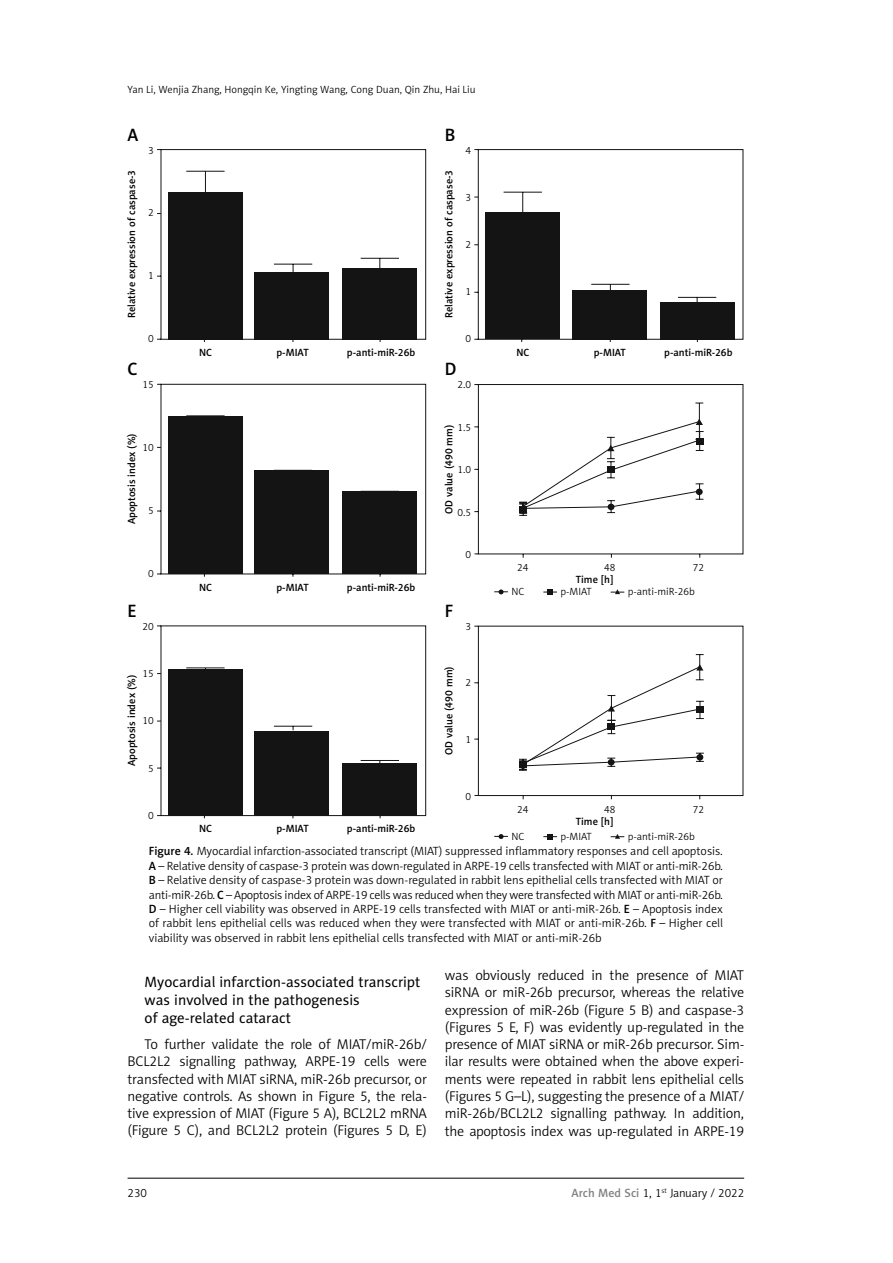
<style>
.page{position:relative;width:893px;height:1263px;background:#fff}
.page>*{position:absolute;margin:0;border:0;box-sizing:border-box;transform-origin:0 0}
.t1{font:18px "Naomi Sans EFN Medium";color:#000}
.t2{font:15px/18px "Naomi Sans EFN";color:#000}
.t3{font:14.25px/17.2px "Naomi Sans EFN Light";letter-spacing:-.01em;color:#000;text-align:justify}
.t4{font:12px/14.4px "Naomi Sans EFN Light";color:#000;text-align:justify}
.t5{font:10.5px "Naomi Sans EFN Medium";color:#000}
.t6{font:10.5px "Naomi Sans EFN Light";color:#000}
.s1{font-family:"Naomi Sans EFN Medium"}
.s2{font-family:"Naomi Sans EFN Medium";color:#808285}
</style>
<div class="page">
<hr style="left:128px;top:1178px;width:616px;height:1px;background:#000">
<svg style="left:157px;top:149px;width:269px;height:193px"></svg>
<div style="left:168px;top:192px;width:75px;height:147px;background:#141414"></div>
<div style="left:255px;top:272px;width:74px;height:67px;background:#141414"></div>
<div style="left:343px;top:268px;width:74px;height:71px;background:#141414"></div>
<hr style="left:186px;top:171px;width:39px;height:1px;background:#141414">
<svg style="left:205px;top:172px;width:1px;height:20px"></svg>
<hr style="left:274px;top:264px;width:38px;height:1px;background:#141414">
<hr style="left:361px;top:258px;width:38px;height:1px;background:#141414">
<svg style="left:157px;top:384px;width:269px;height:193px"></svg>
<div style="left:168px;top:416px;width:75px;height:158px;background:#141414"></div>
<div style="left:255px;top:471px;width:74px;height:103px;background:#141414"></div>
<div style="left:343px;top:492px;width:74px;height:82px;background:#141414"></div>
<hr style="left:186px;top:415px;width:39px;height:1px;background:#141414">
<hr style="left:274px;top:470px;width:38px;height:1px;background:#141414">
<hr style="left:361px;top:491px;width:38px;height:1px;background:#141414">
<svg style="left:157px;top:625px;width:269px;height:194px"></svg>
<div style="left:168px;top:669px;width:75px;height:146px;background:#141414"></div>
<div style="left:255px;top:731px;width:74px;height:84px;background:#141414"></div>
<div style="left:343px;top:763px;width:74px;height:52px;background:#141414"></div>
<hr style="left:186px;top:667px;width:39px;height:1px;background:#141414">
<hr style="left:205px;top:668px;width:1px;height:35px;background:#141414">
<hr style="left:274px;top:726px;width:38px;height:1px;background:#141414">
<hr style="left:361px;top:760px;width:38px;height:1px;background:#141414">
<svg style="left:474px;top:149px;width:270px;height:193px"></svg>
<div style="left:486px;top:213px;width:74px;height:126px;background:#141414"></div>
<div style="left:572px;top:290px;width:74px;height:49px;background:#141414"></div>
<div style="left:660px;top:302px;width:74px;height:37px;background:#141414"></div>
<hr style="left:504px;top:192px;width:38px;height:1px;background:#141414">
<svg style="left:522px;top:193px;width:1px;height:20px"></svg>
<hr style="left:591px;top:284px;width:38px;height:1px;background:#141414">
<hr style="left:678px;top:297px;width:38px;height:1px;background:#141414">
<svg style="left:474px;top:384px;width:270px;height:174px"></svg>
<hr style="left:699px;top:403px;width:1px;height:36px;background:#141414">
<svg style="left:519px;top:418px;width:185px;height:98px"></svg>
<svg style="left:474px;top:625px;width:270px;height:175px"></svg>
<svg style="left:519px;top:654px;width:185px;height:117px"></svg>
<svg style="left:494px;top:589px;width:14px;height:5px"></svg>
<svg style="left:543px;top:589px;width:14px;height:6px"></svg>
<svg style="left:611px;top:589px;width:13px;height:5px"></svg>
<svg style="left:494px;top:834px;width:14px;height:5px"></svg>
<svg style="left:543px;top:834px;width:14px;height:5px"></svg>
<svg style="left:611px;top:834px;width:13px;height:5px"></svg>
<p class="t6" style="left:128px;top:83px;width:350px">Yan Li, Wenjia Zhang, Hongqin Ke, Yingting Wang, Cong Duan, Qin Zhu, Hai Liu</p>
<h1 class="t1" style="left:128px;top:124px;width:12px">A</h1>
<p class="t5" style="left:125px;top:318px;width:150px;rotate:-90deg">Relative expression of caspase-3</p>
<p class="t6" style="left:148px;top:144px;width:7px">3</p>
<p class="t6" style="left:148px;top:207px;width:7px">2</p>
<p class="t6" style="left:148px;top:270px;width:7px">1</p>
<p class="t6" style="left:148px;top:333px;width:7px">0</p>
<p class="t6" style="left:143px;top:379px;width:13px">15</p>
<h1 class="t1" style="left:128px;top:359px;width:12px">C</h1>
<p class="t5" style="left:125px;top:524px;width:93px;rotate:-90deg">Apoptosis index (%)</p>
<p class="t6" style="left:143px;top:442px;width:13px">10</p>
<p class="t6" style="left:148px;top:505px;width:7px">5</p>
<h1 class="t1" style="left:128px;top:600px;width:11px">E</h1>
<p class="t6" style="left:148px;top:567px;width:7px">0</p>
<p class="t6" style="left:143px;top:620px;width:13px">20</p>
<p class="t6" style="left:143px;top:667px;width:13px">15</p>
<p class="t5" style="left:125px;top:766px;width:93px;rotate:-90deg">Apoptosis index (%)</p>
<p class="t6" style="left:143px;top:715px;width:13px">10</p>
<p class="t6" style="left:148px;top:762px;width:7px">5</p>
<p class="t5" style="left:199px;top:346px;width:14px">NC</p>
<p class="t5" style="left:276px;top:346px;width:34px">p-MIAT</p>
<p class="t5" style="left:347px;top:346px;width:70px">p-anti-miR-26b</p>
<p class="t5" style="left:199px;top:581px;width:14px">NC</p>
<p class="t5" style="left:276px;top:581px;width:34px">p-MIAT</p>
<p class="t5" style="left:347px;top:581px;width:70px">p-anti-miR-26b</p>
<h1 class="t1" style="left:445px;top:124px;width:12px">B</h1>
<p class="t5" style="left:443px;top:318px;width:150px;rotate:-90deg">Relative expression of caspase-3</p>
<p class="t6" style="left:465px;top:144px;width:7px">4</p>
<p class="t6" style="left:465px;top:191px;width:7px">3</p>
<p class="t6" style="left:465px;top:238px;width:7px">2</p>
<p class="t6" style="left:465px;top:286px;width:7px">1</p>
<p class="t6" style="left:465px;top:333px;width:7px">0</p>
<p class="t6" style="left:457px;top:379px;width:15px">2.0</p>
<p class="t6" style="left:457px;top:421px;width:15px">1.5</p>
<p class="t6" style="left:457px;top:464px;width:15px">1.0</p>
<p class="t6" style="left:457px;top:506px;width:15px">0.5</p>
<p class="t6" style="left:465px;top:548px;width:7px">0</p>
<h1 class="t1" style="left:445px;top:359px;width:13px">D</h1>
<p class="t5" style="left:443px;top:514px;width:91px;rotate:-90deg">OD value (490 mm)</p>
<h1 class="t1" style="left:445px;top:600px;width:10px">F</h1>
<p class="t6" style="left:465px;top:620px;width:7px">3</p>
<p class="t5" style="left:443px;top:755px;width:91px;rotate:-90deg">OD value (490 mm)</p>
<p class="t6" style="left:465px;top:677px;width:7px">2</p>
<p class="t6" style="left:465px;top:733px;width:7px">1</p>
<p class="t6" style="left:465px;top:790px;width:7px">0</p>
<p class="t5" style="left:516px;top:346px;width:14px">NC</p>
<p class="t5" style="left:594px;top:346px;width:34px">p-MIAT</p>
<p class="t5" style="left:664px;top:346px;width:70px">p-anti-miR-26b</p>
<p class="t6" style="left:517px;top:562px;width:13px">24</p>
<p class="t6" style="left:604px;top:562px;width:13px">48</p>
<p class="t6" style="left:693px;top:562px;width:13px">72</p>
<p class="t5" style="left:576px;top:573px;width:39px">Time [h]</p>
<p class="t6" style="left:511px;top:586px;width:14px">NC</p>
<p class="t6" style="left:560px;top:586px;width:33px">p-MIAT</p>
<p class="t6" style="left:628px;top:586px;width:69px">p-anti-miR-26b</p>
<p class="t6" style="left:517px;top:803px;width:13px">24</p>
<p class="t6" style="left:604px;top:803px;width:13px">48</p>
<p class="t6" style="left:693px;top:803px;width:13px">72</p>
<p class="t5" style="left:576px;top:815px;width:39px">Time [h]</p>
<p class="t6" style="left:511px;top:830px;width:14px">NC</p>
<p class="t6" style="left:560px;top:830px;width:33px">p-MIAT</p>
<p class="t6" style="left:628px;top:830px;width:69px">p-anti-miR-26b</p>
<p class="t4" style="left:149px;top:844px;width:576px"><span class="s1">Figure 4.</span> Myocardial infarction-associated transcript (MIAT) suppressed inflammatory responses and cell apoptosis.<br><span class="s1">A</span> – Relative density of caspase-3 protein was down-regulated in ARPE-19 cells transfected with MIAT or anti-miR-26b.<br><span class="s1">B</span> – Relative density of caspase-3 protein was down-regulated in rabbit lens epithelial cells transfected with MIAT or anti-miR-26b. <span class="s1">C</span> – Apoptosis index of ARPE-19 cells was reduced when they were transfected with MIAT or anti-miR-26b.<br><span class="s1">D</span> – Higher cell viability was observed in ARPE-19 cells transfected with MIAT or anti-miR-26b. <span class="s1">E</span> – Apoptosis index of rabbit lens epithelial cells was reduced when they were transfected with MIAT or anti-miR-26b. <span class="s1">F</span> – Higher cell viability was observed in rabbit lens epithelial cells transfected with MIAT or anti-miR-26b</p>
<p class="t2" style="left:145px;top:973px;width:277px">Myocardial infarction-associated transcript was involved in the pathogenesis<br>of age-related cataract</p>
<p class="t3" style="left:128px;top:1036px;width:301px;text-indent:17px">To further validate the role of MIAT/miR-26b/ BCL2L2 signalling pathway, ARPE-19 cells were transfected with MIAT siRNA, miR-26b precursor, or negative controls. As shown in Figure 5, the rela&shy;tive expression of MIAT (Figure 5 A), BCL2L2 mRNA (Figure 5 C), and BCL2L2 protein (Figures 5 D, E)</p>
<p class="t6" style="left:148px;top:809px;width:7px">0</p>
<p class="t5" style="left:199px;top:823px;width:14px">NC</p>
<p class="t5" style="left:276px;top:823px;width:34px">p-MIAT</p>
<p class="t5" style="left:347px;top:823px;width:70px">p-anti-miR-26b</p>
<p class="t3" style="left:445px;top:967px;width:301px">was obviously reduced in the presence of MIAT siRNA or miR-26b precursor, whereas the relative expression of miR-26b (Figure 5 B) and caspase-3 (Figures 5 E, F) was evidently up-regulated in the presence of MIAT siRNA or miR-26b precursor. Sim&shy;ilar results were obtained when the above experi&shy;ments were repeated in rabbit lens epithelial cells (Figures 5 G–L), suggesting the presence of a MIAT/ miR-26b/BCL2L2 signalling pathway. In addition, the apoptosis index was up-regulated in ARPE-19</p>
<p class="t4" style="left:128px;top:1186px;width:21px">230</p>
<p class="t4" style="left:571px;top:1186px;width:174px"><span class="s2">Arch Med Sci</span> 1, 1<sup>st</sup> January / 2022</p>
</div>
